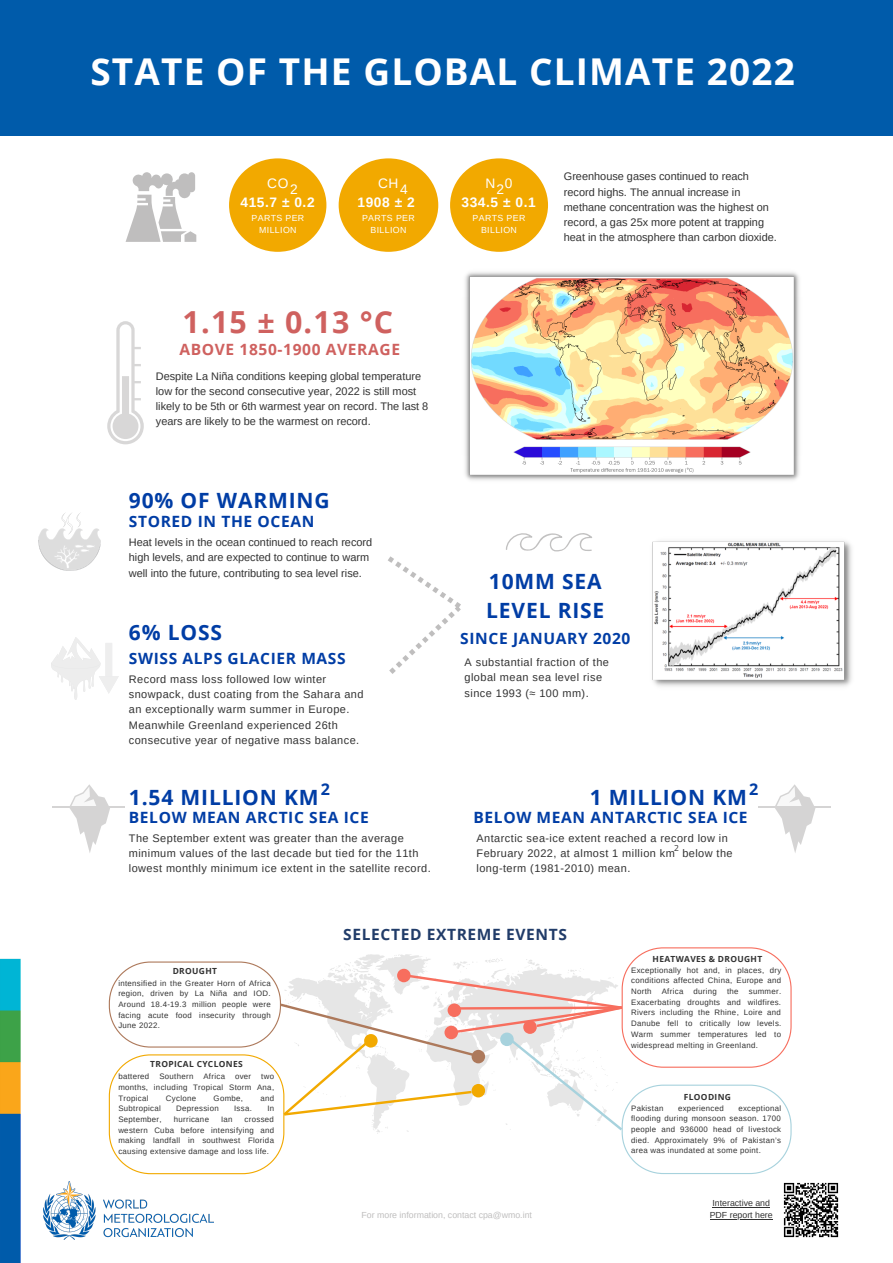
<style>
.page{position:relative;width:893px;height:1263px;background:#fff}
.page>*{position:absolute;margin:0;border:0;box-sizing:border-box;transform-origin:0 0}
.t1{font:700 36.97px "Open Sans";letter-spacing:.03em;color:#fff}
.t2{font:700 30.38px "Open Sans";color:#cf615f}
.t3{font:700 21px/29px "Open Sans";letter-spacing:.04em;color:#003da5}
.t4{font:700 16.12px "Open Sans";color:#003da5}
.t5{font:700 15.52px "Open Sans";letter-spacing:.04em;color:#003da5}
.t6{font:700 15.52px "Open Sans";letter-spacing:.04em;color:#cf615f}
.t7{font:700 15.52px "Open Sans";letter-spacing:.04em;color:#213c69}
.t8{font:700 13.73px "Arimo";letter-spacing:.04em;color:#fff}
.t9{font:13.73px "Arimo";color:#fff}
.t10{font:10.95px/15.3px "Arimo";letter-spacing:.04em;color:#323232}
.t11{font:10.95px/15.3px "Arimo";color:#323232}
.t12{font:8.77px/11.9px "Arimo";letter-spacing:.04em;color:#fff;text-align:center}
.t13{font:8.77px "Arimo";color:#bfbebe}
.t14{font:8.77px "Arimo";color:#323232}
.t15{font:700 8.4px "Open Sans";letter-spacing:.04em;color:#323232}
.t16{font:8.4px "Open Sans";color:#323232}
.t17{font:7.88px/10.7px "Arimo";letter-spacing:.04em;color:#323232;text-align:justify}
.t18{font:7.8px/10.7px "Arimo";letter-spacing:.04em;color:#323232;text-align:justify}
</style>
<div class="page">
<svg style="left:107px;top:321px;width:37px;height:123px"></svg>
<img style="left:465px;top:272px;width:335px;height:209px">
<svg style="left:126px;top:172px;width:70px;height:70px"></svg>
<div style="left:229px;top:158px;width:97px;height:94px;background:#f2a900;border-radius:50%"></div>
<div style="left:339px;top:158px;width:99px;height:94px;background:#f2a900;border-radius:50%"></div>
<div style="left:450px;top:158px;width:98px;height:94px;background:#f2a900;border-radius:50%"></div>
<svg style="left:506px;top:533px;width:86px;height:19px"></svg>
<svg style="left:70px;top:784px;width:40px;height:69px"></svg>
<hr style="left:53px;top:806px;width:72px;height:2px;background:#666464">
<svg style="left:775px;top:784px;width:40px;height:69px"></svg>
<hr style="left:758px;top:806px;width:72px;height:2px;background:#666464">
<svg style="left:109px;top:947px;width:682px;height:227px"></svg>
<img style="left:652px;top:541px;width:200px;height:146px">
<img style="left:783px;top:1182px;width:56px;height:56px">
<svg style="left:388px;top:556px;width:73px;height:118px"></svg>
<img style="left:86px;top:1194px;width:128px;height:44px">
<img style="left:0;top:958px;width:86px;height:305px">
<div style="left:0;top:0;width:892px;height:136px;background:#005baa"></div>
<img style="left:39px;top:513px;width:61px;height:57px">
<hr style="left:712px;top:1207px;width:58px;height:1px;background:#323232">
<hr style="left:710px;top:1219px;width:62px;height:1px;background:#323232">
<h1 class="t1" style="left:90px;top:46px;width:706px">STATE OF THE GLOBAL CLIMATE 2022</h1>
<h3 class="t9" style="left:267px;top:176px;width:23px">CO</h3>
<h3 class="t8" style="left:240px;top:195px;width:76px">415.7 ± 0.2</h3>
<p class="t12" style="left:251px;top:212px;width:54px">PARTS PER<br>MILLION</p>
<h3 class="t9" style="left:378px;top:176px;width:22px">CH</h3>
<h3 class="t8" style="left:357px;top:195px;width:59px">1908 ± 2</h3>
<p class="t12" style="left:362px;top:212px;width:54px">PARTS PER<br>BILLION</p>
<h3 class="t9" style="left:485px;top:176px;width:28px">N 0</h3>
<h3 class="t8" style="left:461px;top:195px;width:76px">334.5 ± 0.1</h3>
<p class="t12" style="left:472px;top:212px;width:54px">PARTS PER<br>BILLION</p>
<h3 class="t9" style="left:290px;top:181px;width:9px">2</h3>
<h3 class="t9" style="left:400px;top:181px;width:9px">4</h3>
<h3 class="t9" style="left:496px;top:181px;width:9px">2</h3>
<h2 class="t2" style="left:183px;top:300px;width:212px">1.15 ± 0.13 °C</h2>
<h3 class="t6" style="left:179px;top:338px;width:222px">ABOVE 1850-1900 AVERAGE</h3>
<h3 class="t11" style="left:156px;top:368px;width:274px">Despite La Niña conditions keeping global temperature low for the second consecutive year, 2022 is still most likely to be 5th or 6th warmest year on record. The last 8 years are likely to be the warmest on record.</h3>
<h3 class="t3" style="left:129px;top:485px;width:202px">90% OF WARMING</h3>
<h3 class="t11" style="left:564px;top:169px;width:214px">Greenhouse gases continued to reach record highs. The annual increase in methane concentration was the highest on record, a gas 25x more potent at trapping heat in the atmosphere than carbon dioxide.</h3>
<h3 class="t5" style="left:129px;top:511px;width:187px">STORED IN THE OCEAN</h3>
<h3 class="t11" style="left:129px;top:535px;width:245px">Heat levels in the ocean continued to reach record high levels, and are expected to continue to warm well into the future, contributing to sea level rise.</h3>
<h3 class="t3" style="left:129px;top:618px;width:95px">6% LOSS</h3>
<h3 class="t5" style="left:129px;top:647px;width:218px">SWISS ALPS GLACIER MASS</h3>
<h3 class="t10" style="left:129px;top:671px;width:236px">Record mass loss followed low winter snowpack, dust coating from the Sahara and an exceptionally warm summer in Europe.<br>Meanwhile Greenland experienced 26th consecutive year of negative mass balance.</h3>
<h3 class="t3" style="left:486px;top:566px;width:120px">10MM SEA<br>LEVEL RISE</h3>
<h3 class="t5" style="left:460px;top:627px;width:172px">SINCE JANUARY 2020</h3>
<h3 class="t10" style="left:464px;top:655px;width:146px">A substantial fraction of the global mean sea level rise since 1993 (≈ 100 mm).</h3>
<h3 class="t4" style="left:321px;top:778px;width:11px">2</h3>
<h3 class="t4" style="left:749px;top:778px;width:11px">2</h3>
<h3 class="t3" style="left:129px;top:782px;width:191px">1.54 MILLION KM</h3>
<h3 class="t5" style="left:129px;top:807px;width:241px">BELOW MEAN ARCTIC SEA ICE</h3>
<h3 class="t10" style="left:129px;top:830px;width:303px">The September extent was greater than the average minimum values of the last decade but tied for the 11th lowest monthly minimum ice extent in the satellite record.</h3>
<h3 class="t3" style="left:590px;top:782px;width:159px">1 MILLION KM</h3>
<h3 class="t5" style="left:473px;top:807px;width:276px">BELOW MEAN ANTARCTIC SEA ICE</h3>
<h3 class="t10" style="left:476px;top:830px;width:258px">Antarctic sea-ice extent reached a record low in<br>February 2022, at almost 1 million km below the long-term (1981-2010) mean.</h3>
<p class="t16" style="left:674px;top:842px;width:6px">2</p>
<p class="t15" style="left:173px;top:965px;width:46px">DROUGHT</p>
<p class="t18" style="left:118px;top:977px;width:154px">intensified in the Greater Horn of Africa region, driven by La Niña and IOD.<br>Around 18.4-19.3 million people were facing acute food insecurity through June 2022.</p>
<p class="t15" style="left:150px;top:1058px;width:94px">TROPICAL CYCLONES</p>
<p class="t17" style="left:118px;top:1071px;width:33px">battered</p>
<p class="t17" style="left:159px;top:1071px;width:36px">Southern</p>
<p class="t17" style="left:203px;top:1071px;width:23px">Africa</p>
<p class="t17" style="left:235px;top:1071px;width:18px">over</p>
<p class="t17" style="left:118px;top:1071px;width:157px;text-indent:143px">two months, including Tropical Storm Ana, Tropical</p>
<p class="t17" style="left:166px;top:1092px;width:32px">Cyclone</p>
<p class="t17" style="left:214px;top:1092px;width:31px">Gombe,</p>
<p class="t17" style="left:261px;top:1092px;width:15px">and</p>
<p class="t17" style="left:118px;top:1103px;width:44px">Subtropical</p>
<p class="t17" style="left:176px;top:1103px;width:44px">Depression</p>
<p class="t17" style="left:234px;top:1103px;width:19px">Issa.</p>
<p class="t17" style="left:267px;top:1103px;width:8px">In</p>
<p class="t17" style="left:118px;top:1114px;width:45px">September,</p>
<p class="t17" style="left:174px;top:1114px;width:37px">hurricane</p>
<p class="t17" style="left:221px;top:1114px;width:13px">Ian</p>
<p class="t17" style="left:118px;top:1114px;width:157px;text-indent:126px">crossed western Cuba before intensifying and making landfall in southwest Florida causing extensive damage and loss life.</p>
<h3 class="t7" style="left:343px;top:924px;width:225px">SELECTED EXTREME EVENTS</h3>
<p class="t15" style="left:652px;top:953px;width:111px">HEATWAVES &amp; DROUGHT</p>
<p class="t17" style="left:631px;top:964px;width:152px">Exceptionally hot and, in places, dry conditions affected China, Europe and North</p>
<p class="t17" style="left:662px;top:986px;width:23px">Africa</p>
<p class="t17" style="left:693px;top:986px;width:25px">during</p>
<p class="t17" style="left:727px;top:986px;width:13px">the</p>
<p class="t17" style="left:631px;top:986px;width:152px;text-indent:118px">summer.<br>Exacerbating droughts and wildfires.<br>Rivers including the Rhine, Loire and Danube fell to critically low levels.<br>Warm summer temperatures led to widespread melting in Greenland.</p>
<p class="t15" style="left:684px;top:1091px;width:49px">FLOODING</p>
<p class="t18" style="left:631px;top:1102px;width:151px;text-indent:107px">exceptional flooding during monsoon season. 1700 people and 936000 head of livestock died. Approximately 9% of Pakistan’s area was inundated at some point.</p>
<p class="t18" style="left:631px;top:1102px;width:34px">Pakistan</p>
<p class="t18" style="left:678px;top:1102px;width:47px">experienced</p>
<p class="t14" style="left:712px;top:1198px;width:59px">Interactive and</p>
<p class="t13" style="left:361px;top:1209px;width:172px">For more information, contact cpa@wmo.int</p>
<p class="t14" style="left:710px;top:1210px;width:64px">PDF report here</p>
</div>
